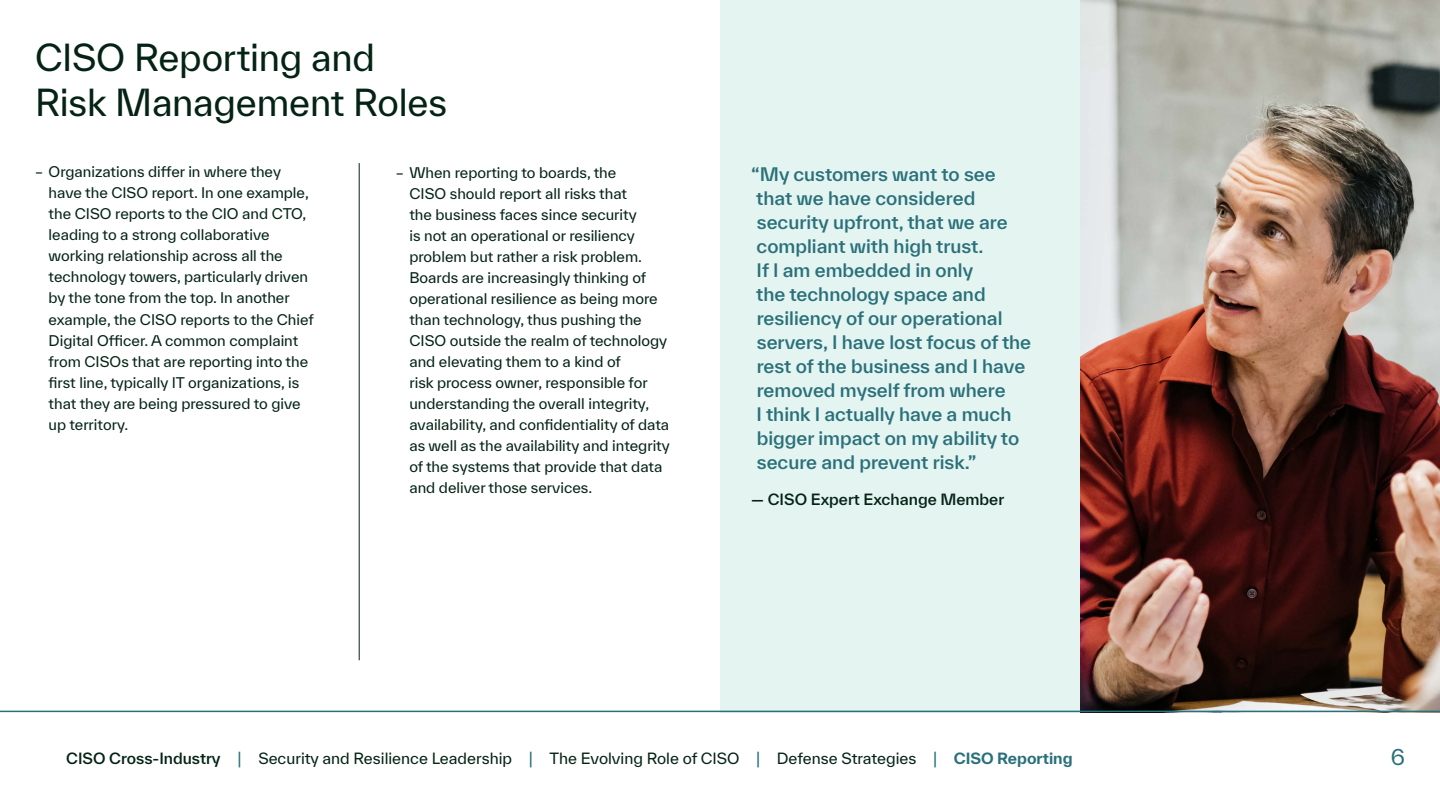
<style>
.page{position:relative;width:1440px;height:810px;background:#fff}
.page>*{position:absolute;margin:0;border:0;box-sizing:border-box;transform-origin:0 0}
.t1{font:36px/45px "TWK Everett";letter-spacing:-.005em;color:#042315}
.t2{font:21px "TWK Everett";color:#29707a}
.t3{font:500 18px/24px "TWK Everett";color:#29707a}
.t4{font:15px "TWK Everett";color:#042315}
.t5{font:500 15px "TWK Everett";color:#042315}
.t6{font:14.25px/21px "TWK Everett";color:#042315}
.s1{font-weight:500}
.s2{color:#29707a}
.s3{font-weight:700;color:#29707a}
</style>
<div class="page">
<div style="left:720px;top:0;width:720px;height:712px;background:#e4f4f1"></div>
<img style="left:1080px;top:0;width:360px;height:711px">
<hr style="left:359px;top:163px;width:1px;height:497px;background:#042315">
<hr style="left:0;top:711px;width:1440px;height:1px;background:#29707a">
<h1 class="t1" style="left:35px;top:35px;width:413px">CISO Reporting and<br>Risk Management Roles</h1>
<p class="t6" style="left:49px;top:161px;width:267px;text-indent:-13px">– Organizations differ in where they have the CISO report. In one example, the CISO reports to the CIO and CTO, leading to a strong collaborative working relationship across all the technology towers, particularly driven by the tone from the top. In another example, the CISO reports to the Chief Digital Officer. A common complaint from CISOs that are reporting into the first line, typically IT organizations, is that they are being pressured to give up territory.</p>
<p class="t6" style="left:409px;top:161px;width:262px;text-indent:-13px">– When reporting to boards, the<br>CISO should report all risks that<br>the business faces since security<br>is not an operational or resiliency problem but rather a risk problem.<br>Boards are increasingly thinking of operational resilience as being more than technology, thus pushing the CISO outside the realm of technology and elevating them to a kind of<br>risk process owner, responsible for understanding the overall integrity, availability, and confidentiality of data as well as the availability and integrity of the systems that provide that data and deliver those services.</p>
<p class="t3" style="left:751px;top:162px;width:281px">“My customers want to see that we have considered security upfront, that we are compliant with high trust.<br>If I am embedded in only<br>the technology space and resiliency of our operational servers, I have lost focus of the rest of the business and I have removed myself from where<br>I think I actually have a much bigger impact on my ability to secure and prevent risk.”</p>
<p class="t5" style="left:751px;top:489px;width:254px">— CISO Expert Exchange Member</p>
<p class="t4" style="left:66px;top:748px;width:1008px"><span class="s1">CISO Cross-Industry</span> <span class="s2">|</span> Security and Resilience Leadership <span class="s2">|</span> The Evolving Role of CISO <span class="s2">|</span> Defense Strategies <span class="s2">|</span> <span class="s3">CISO Reporting</span></p>
<h2 class="t2" style="left:1390px;top:742px;width:16px">6</h2>
</div>
